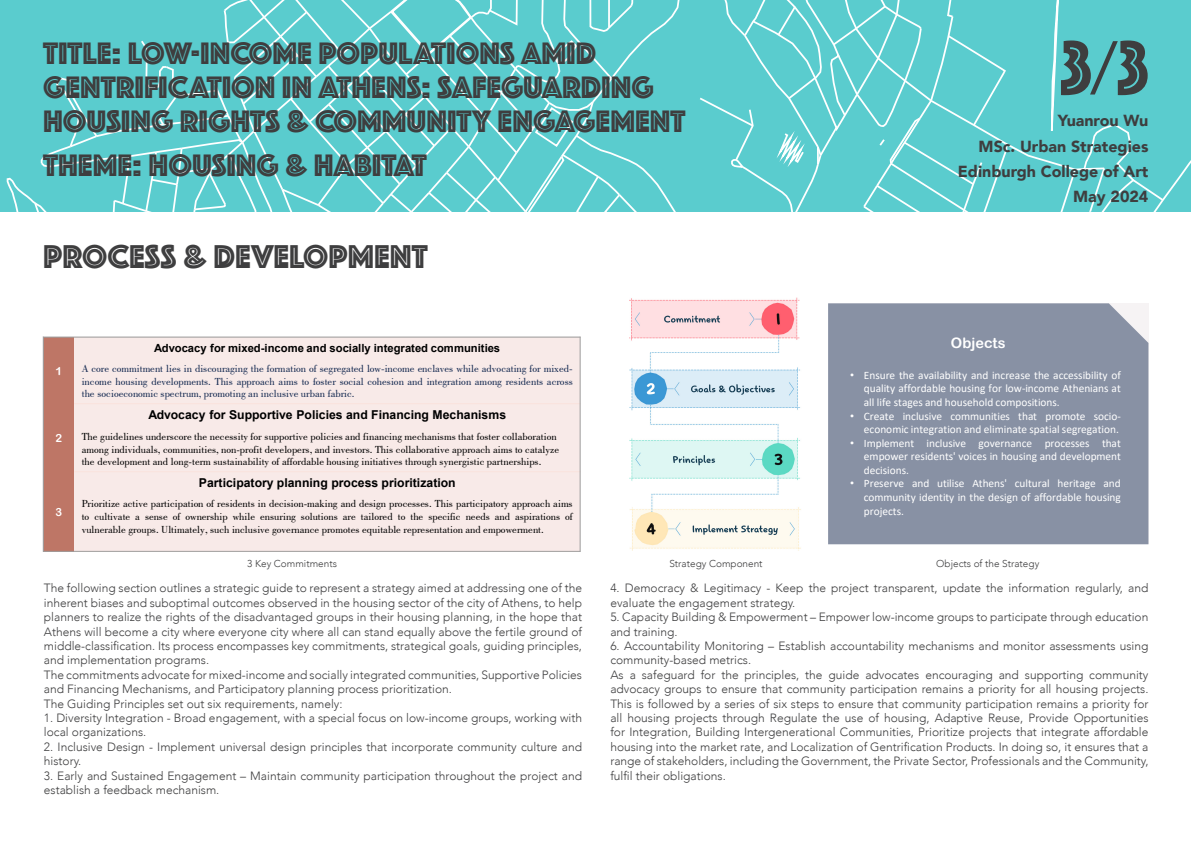
<style>
.page{position:relative;width:1191px;height:842px;background:#fff}
.page>*{position:absolute;margin:0;border:0;box-sizing:border-box;transform-origin:0 0}
.MAIN_TITLE{font:80px "Phosphate Inline";color:#3e3e3f}
.SECTION_TITLE{font:34px "Phosphate Inline";color:#3e3e3f}
.MAIN_TITLE-2{font:32px/34px "Phosphate Inline";color:#3e3e3f}
.SUBTITLE{font:900 16px "Avenir";color:#3e3e3f}
.t1{font:14.4px "Arial Rounded MT Bold";letter-spacing:.005em;color:#fff}
.t2{font:700 12.2px "Arial";color:#000}
.MAIN_TEXT{font:300 12px/14.4px "Avenir";color:#3e3e3f}
.t3{font:11.3px/13.6px "Calibri";color:#fff;text-align:justify}
.t4{font:700 11.2px "Arial";color:#000}
.t5{font:11.2px "Arial Rounded MT Bold";color:#fff}
.t6{font:10.8px/12.8px "Bodoni BT";color:#000}
.t7{font:10.8px/12.8px "Bodoni BT";color:#152a51;text-align:justify}
.FOOTNOTE{font:300 10px "Avenir";color:#3e3e3f}
.s1{font-family:"Arial"}
</style>
<div class="page">
<svg style="left:0;top:0;width:1191px;height:211px;background:#63cfd0"></svg>
<img style="left:629px;top:297px;width:172px;height:254px">
<div style="left:828px;top:303px;width:320px;height:241px;background:#8891a4"></div>
<div style="left:43px;top:337px;width:31px;height:67px;background:#be7666"></div>
<div style="left:74px;top:337px;width:506px;height:21px;background:#f8eae8"></div>
<div style="left:74px;top:358px;width:506px;height:46px;background:#f8eae8"></div>
<div style="left:43px;top:404px;width:31px;height:68px;background:#be7666"></div>
<div style="left:74px;top:404px;width:506px;height:22px;background:#f8eae8"></div>
<div style="left:74px;top:426px;width:506px;height:46px;background:#f8eae8"></div>
<div style="left:43px;top:472px;width:31px;height:79px;background:#be7666"></div>
<div style="left:74px;top:472px;width:506px;height:22px;background:#f8eae8"></div>
<div style="left:74px;top:494px;width:506px;height:57px;background:#f8eae8"></div>
<hr style="left:74px;top:403px;width:506px;height:1px;background:#fae3de">
<hr style="left:74px;top:471px;width:506px;height:1px;background:#fae3de">
<hr style="left:43px;top:337px;width:1px;height:215px;background:#9e9e9e">
<hr style="left:580px;top:337px;width:1px;height:215px;background:#9e9e9e">
<hr style="left:43px;top:337px;width:537px;height:1px;background:#9e9e9e">
<hr style="left:43px;top:551px;width:537px;height:1px;background:#9e9e9e">
<p class="MAIN_TITLE-2" style="left:43px;top:38px;width:644px">TITLE: LOW-INCOME POPULATIONS AMID<br>GENTRIFICATION IN ATHENS: SAFEGUARDING<br>HOUSING RIGHTS &amp; COMMUNITY ENGAGEMENT</p>
<p class="MAIN_TITLE-2" style="left:43px;top:150px;width:385px">THEME: HOUSING &amp; HABITAT</p>
<p class="SECTION_TITLE" style="left:43px;top:240px;width:386px">PROCESS &amp; DEVELOPMENT</p>
<p class="t4" style="left:154px;top:340px;width:347px">Advocacy for mixed-income and socially integrated communities</p>
<p class="t5" style="left:55px;top:364px;width:8px">1</p>
<p class="t7" style="left:82px;top:362px;width:492px">A core commitment lies in discouraging the formation of segregated low-income enclaves while advocating for mixed&shy;income housing developments. This approach aims to foster social cohesion and integration among residents across the socioeconomic spectrum, promoting an inclusive urban fabric.</p>
<p class="t2" style="left:148px;top:406px;width:359px">Advocacy for Supportive Policies and Financing Mechanisms</p>
<p class="t5" style="left:55px;top:431px;width:8px">2</p>
<p class="t6" style="left:82px;top:429px;width:479px">The guidelines underscore the necessity for supportive policies and financing mechanisms that foster collaboration among individuals, communities, non-profit developers, and investors. This collaborative approach aims to catalyze the development and long-term sustainability of affordable housing initiatives through synergistic partnerships.</p>
<p class="t2" style="left:199px;top:474px;width:258px">Participatory planning process prioritization</p>
<p class="t5" style="left:55px;top:505px;width:8px">3</p>
<p class="t6" style="left:82px;top:497px;width:492px;text-align:justify">Prioritize active participation of residents in decision-making and design processes. This participatory approach aims to cultivate a sense of ownership while ensuring solutions are tailored to the specific needs and aspirations of vulnerable groups. Ultimately, such inclusive governance promotes equitable representation and empowerment.</p>
<p class="MAIN_TITLE" style="left:1061px;top:28px;width:89px">3/3</p>
<p class="SUBTITLE" style="left:1057px;top:107px;width:92px">Yuanrou Wu</p>
<p class="SUBTITLE" style="left:978px;top:132px;width:171px">MSc. Urban Strategies</p>
<p class="SUBTITLE" style="left:958px;top:158px;width:192px">Edinburgh College of Art</p>
<p class="SUBTITLE" style="left:1073px;top:183px;width:77px">May 2024</p>
<p class="t1" style="left:951px;top:334px;width:56px">Objects</p>
<p class="t3" style="left:864px;top:368px;width:258px;text-indent:-14px"><span class="s1">•</span> Ensure the availability and increase the accessibility of quality affordable housing for low-income Athenians at all life stages and household compositions.</p>
<p class="t3" style="left:850px;top:409px;width:272px;text-align:right"><span class="s1">•</span> Create inclusive communities that promote socio&shy;economic integration and eliminate spatial segregation.</p>
<p class="t3" style="left:864px;top:436px;width:258px;text-indent:-14px"><span class="s1">•</span> Implement inclusive governance processes that empower residents' voices in housing and development decisions.</p>
<p class="t3" style="left:864px;top:476px;width:258px;text-indent:-14px"><span class="s1">•</span> Preserve and utilise Athens' cultural heritage and community identity in the design of affordable housing projects.</p>
<p class="FOOTNOTE" style="left:247px;top:558px;width:91px">3 Key Commitments</p>
<p class="FOOTNOTE" style="left:669px;top:558px;width:95px">Strategy Component</p>
<p class="FOOTNOTE" style="left:936px;top:558px;width:105px">Objects of the Strategy</p>
<p class="MAIN_TEXT" style="left:44px;top:581px;width:539px;text-align:justify">The following section outlines a strategic guide to represent a strategy aimed at addressing one of the inherent biases and suboptimal outcomes observed in the housing sector of the city of Athens, to help planners to realize the rights of the disadvantaged groups in their housing planning, in the hope that Athens will become a city where everyone city where all can stand equally above the fertile ground of middle-classification. Its process encompasses key commitments, strategical goals, guiding principles, and implementation programs.</p>
<p class="MAIN_TEXT" style="left:44px;top:667px;width:539px">The commitments advocate for mixed-income and socially integrated communities, Supportive Policies and Financing Mechanisms, and Participatory planning process prioritization.</p>
<p class="MAIN_TEXT" style="left:44px;top:696px;width:300px">The Guiding Principles set out six requirements, namely:</p>
<p class="MAIN_TEXT" style="left:44px;top:711px;width:539px">1. Diversity Integration - Broad engagement, with a special focus on low-income groups, working with local organizations.</p>
<p class="MAIN_TEXT" style="left:44px;top:739px;width:539px">2. Inclusive Design - Implement universal design principles that incorporate community culture and history.</p>
<p class="MAIN_TEXT" style="left:44px;top:768px;width:539px">3. Early and Sustained Engagement – Maintain community participation throughout the project and establish a feedback mechanism.</p>
<p class="MAIN_TEXT" style="left:610px;top:581px;width:539px">4. Democracy &amp; Legitimacy - Keep the project transparent, update the information regularly, and evaluate the engagement strategy.</p>
<p class="MAIN_TEXT" style="left:610px;top:610px;width:539px">5. Capacity Building &amp; Empowerment – Empower low-income groups to participate through education and training.</p>
<p class="MAIN_TEXT" style="left:610px;top:639px;width:539px">6. Accountability Monitoring – Establish accountability mechanisms and monitor assessments using community-based metrics.</p>
<p class="MAIN_TEXT" style="left:610px;top:667px;width:539px;text-align:justify">As a safeguard for the principles, the guide advocates encouraging and supporting community advocacy groups to ensure that community participation remains a priority for all housing projects.<br>This is followed by a series of six steps to ensure that community participation remains a priority for all housing projects through Regulate the use of housing, Adaptive Reuse, Provide Opportunities for Integration, Building Intergenerational Communities, Prioritize projects that integrate affordable housing into the market rate, and Localization of Gentrification Products. In doing so, it ensures that a range of stakeholders, including the Government, the Private Sector, Professionals and the Community, fulfil their obligations.</p>
</div>
